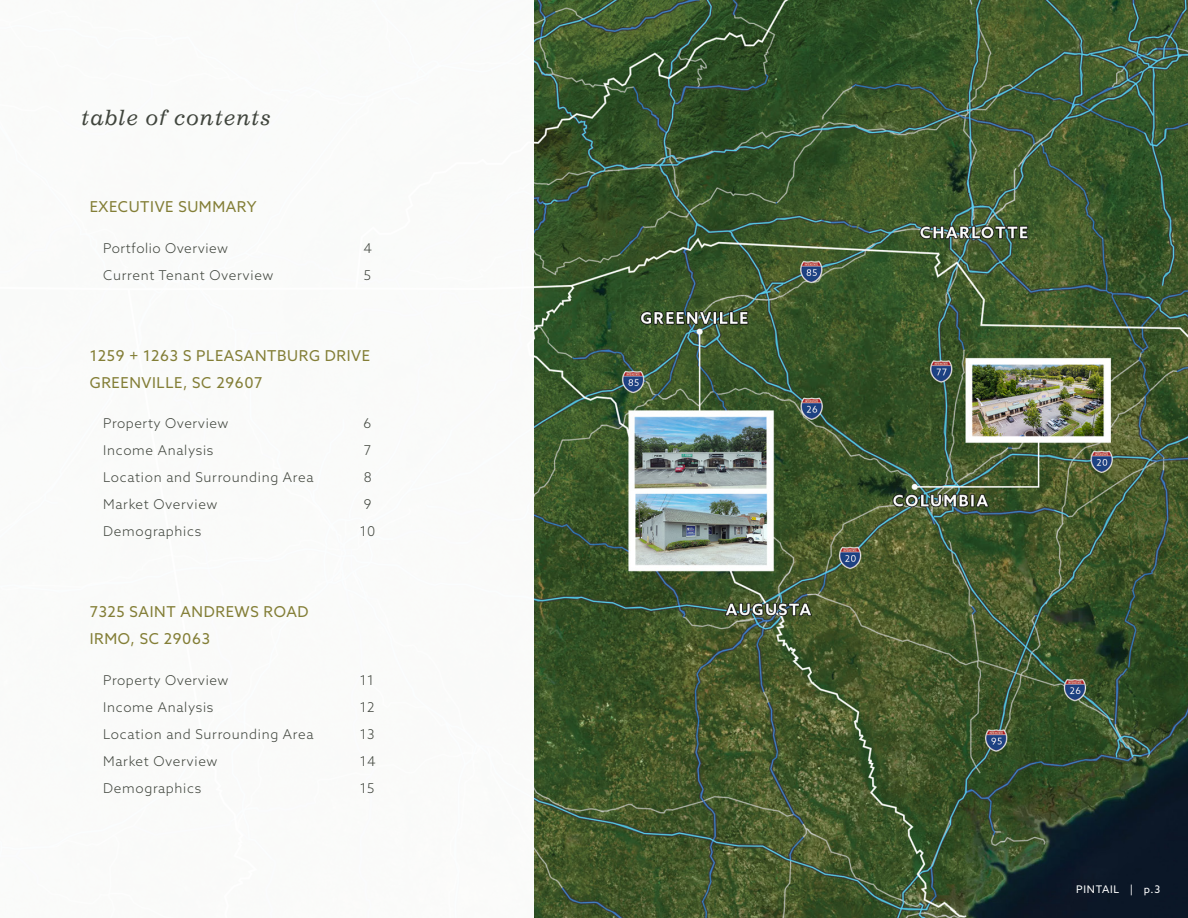
<style>
.page{position:relative;width:1188px;height:918px;background:#fff}
.page>*{position:absolute;margin:0;border:0;box-sizing:border-box;transform-origin:0 0}
.t1{font:italic 21px "Impressum Std";letter-spacing:.04em;color:#40453d}
.t2{font:15px/27px "Azo Sans";letter-spacing:.04em;color:#837e36}
.t3{font:300 13.5px "Azo Sans";letter-spacing:.05em;color:#40453d}
.t4{font:10.5px "Azo Sans";letter-spacing:.07em;color:#fff}
</style>
<div class="page">
<img style="left:534px;top:0;width:654px;height:918px">
<p class="t1" style="left:81px;top:104px;width:191px">table of contents</p>
<p class="t2" style="left:90px;top:193px;width:168px">EXECUTIVE SUMMARY</p>
<p class="t3" style="left:103px;top:239px;width:126px">Portfolio Overview</p>
<p class="t3" style="left:364px;top:239px;width:10px">4</p>
<p class="t3" style="left:103px;top:266px;width:172px">Current Tenant Overview</p>
<p class="t3" style="left:364px;top:266px;width:9px">5</p>
<p class="t2" style="left:90px;top:342px;width:282px">1259 + 1263 S PLEASANTBURG DRIVE<br>GREENVILLE, SC 29607</p>
<p class="t3" style="left:103px;top:415px;width:127px">Property Overview</p>
<p class="t3" style="left:364px;top:415px;width:9px">6</p>
<p class="t3" style="left:103px;top:442px;width:112px">Income Analysis</p>
<p class="t3" style="left:364px;top:442px;width:9px">7</p>
<p class="t3" style="left:103px;top:469px;width:212px">Location and Surrounding Area</p>
<p class="t3" style="left:364px;top:469px;width:9px">8</p>
<p class="t3" style="left:103px;top:496px;width:116px">Market Overview</p>
<p class="t3" style="left:364px;top:496px;width:9px">9</p>
<p class="t3" style="left:103px;top:523px;width:100px">Demographics</p>
<p class="t3" style="left:360px;top:523px;width:17px">10</p>
<p class="t2" style="left:90px;top:598px;width:220px">7325 SAINT ANDREWS ROAD<br>IRMO, SC 29063</p>
<p class="t3" style="left:103px;top:671px;width:127px">Property Overview</p>
<p class="t3" style="left:360px;top:671px;width:16px">11</p>
<p class="t3" style="left:103px;top:698px;width:112px">Income Analysis</p>
<p class="t3" style="left:360px;top:698px;width:16px">12</p>
<p class="t3" style="left:103px;top:725px;width:212px">Location and Surrounding Area</p>
<p class="t3" style="left:360px;top:725px;width:16px">13</p>
<p class="t3" style="left:103px;top:752px;width:116px">Market Overview</p>
<p class="t3" style="left:360px;top:752px;width:17px">14</p>
<p class="t3" style="left:103px;top:779px;width:100px">Demographics</p>
<p class="t3" style="left:360px;top:779px;width:16px">15</p>
<p class="t4" style="left:1076px;top:882px;width:86px">PINTAIL | p.3</p>
</div>
